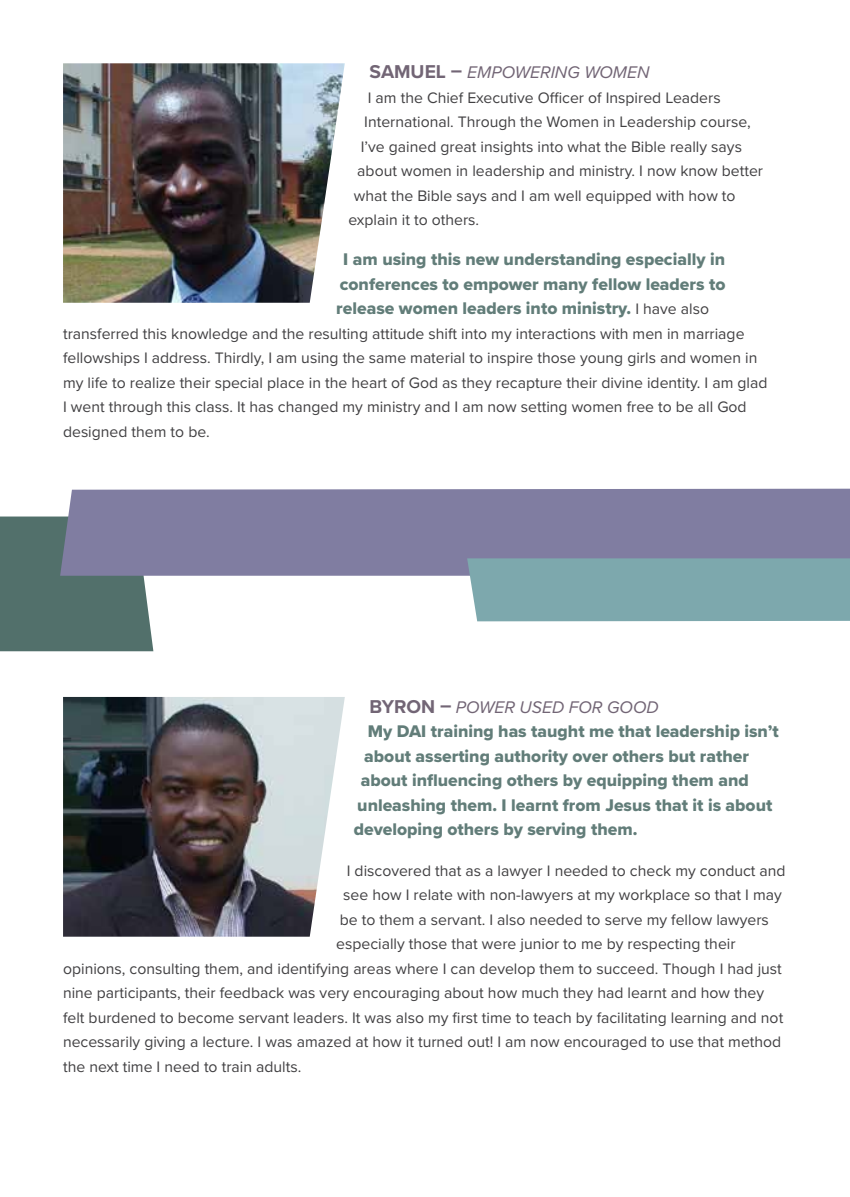
<style>
.page{position:relative;width:850px;height:1197px;background:#fff}
.page>*{position:absolute;margin:0;border:0;box-sizing:border-box;transform-origin:0 0}
.t1{font:17.5px/24.5px "Proxima Nova Extrabld";color:#627d79;text-align:justify}
.t2{font:italic 17.5px "Proxima Nova";color:#726575}
.t3{font:15.75px/24.5px "Proxima Nova";color:#414042}
.s1{font-weight:700;font-style:normal;font-size:19.25px}
.s2{font-family:"Proxima Nova";font-size:15.75px;color:#414042}
</style>
<div class="page">
<img style="left:63px;top:63px;width:281px;height:240px">
<img style="left:63px;top:697px;width:282px;height:240px">
<div style="left:0;top:517px;width:153px;height:134px;background:#52706b"></div>
<div style="left:60px;top:489px;width:789px;height:87px;background:#807da1"></div>
<div style="left:467px;top:558px;width:382px;height:63px;background:#7da8ad"></div>
<p class="t2" style="left:369px;top:59px;width:281px"><span class="s1">SAMUEL –</span> EMPOWERING WOMEN</p>
<p class="t3" style="left:368px;top:85px;width:354px">I am the Chief Executive Officer of Inspired Leaders</p>
<p class="t3" style="left:364px;top:109px;width:388px">International. Through the Women in Leadership course,</p>
<p class="t3" style="left:361px;top:134px;width:382px">I’ve gained great insights into what the Bible really says</p>
<p class="t3" style="left:357px;top:158px;width:407px">about women in leadership and ministry. I now know better</p>
<p class="t3" style="left:354px;top:183px;width:383px">what the Bible says and I am well equipped with how to</p>
<p class="t3" style="left:348px;top:207px;width:132px">explain it to others.</p>
<p class="t1" style="left:336px;top:247px;width:390px;text-indent:7px">I am using this new understanding especially in conferences to empower many fellow leaders to release women leaders into ministry. <span class="s2">I have also</span></p>
<p class="t3" style="left:63px;top:321px;width:705px">transferred this knowledge and the resulting attitude shift into my interactions with men in marriage fellowships I address. Thirdly, I am using the same material to inspire those young girls and women in my life to realize their special place in the heart of God as they recapture their divine identity. I am glad I went through this class. It has changed my ministry and I am now setting women free to be all God designed them to be.</p>
<p class="t2" style="left:369px;top:694px;width:290px"><span class="s1">BYRON –</span> POWER USED FOR GOOD</p>
<p class="t1" style="left:368px;top:719px;width:412px">My DAI training has taught me that leadership isn’t</p>
<p class="t1" style="left:364px;top:744px;width:386px">about asserting authority over others but rather</p>
<p class="t1" style="left:360px;top:768px;width:389px">about influencing others by equipping them and</p>
<p class="t1" style="left:357px;top:793px;width:416px">unleashing them. I learnt from Jesus that it is about</p>
<p class="t1" style="left:354px;top:817px;width:285px">developing others by serving them.</p>
<p class="t3" style="left:346px;top:857px;width:440px">I discovered that as a lawyer I needed to check my conduct and</p>
<p class="t3" style="left:343px;top:882px;width:440px">see how I relate with non-lawyers at my workplace so that I may</p>
<p class="t3" style="left:340px;top:906px;width:430px">be to them a servant. I also needed to serve my fellow lawyers</p>
<p class="t3" style="left:336px;top:931px;width:400px">especially those that were junior to me by respecting their</p>
<p class="t3" style="left:63px;top:955px;width:720px">opinions, consulting them, and identifying areas where I can develop them to succeed. Though I had just</p>
<p class="t3" style="left:63px;top:980px;width:702px">nine participants, their feedback was very encouraging about how much they had learnt and how they</p>
<p class="t3" style="left:63px;top:1005px;width:721px">felt burdened to become servant leaders. It was also my first time to teach by facilitating learning and not</p>
<p class="t3" style="left:63px;top:1029px;width:719px">necessarily giving a lecture. I was amazed at how it turned out! I am now encouraged to use that method</p>
<p class="t3" style="left:63px;top:1054px;width:240px">the next time I need to train adults.</p>
</div>
